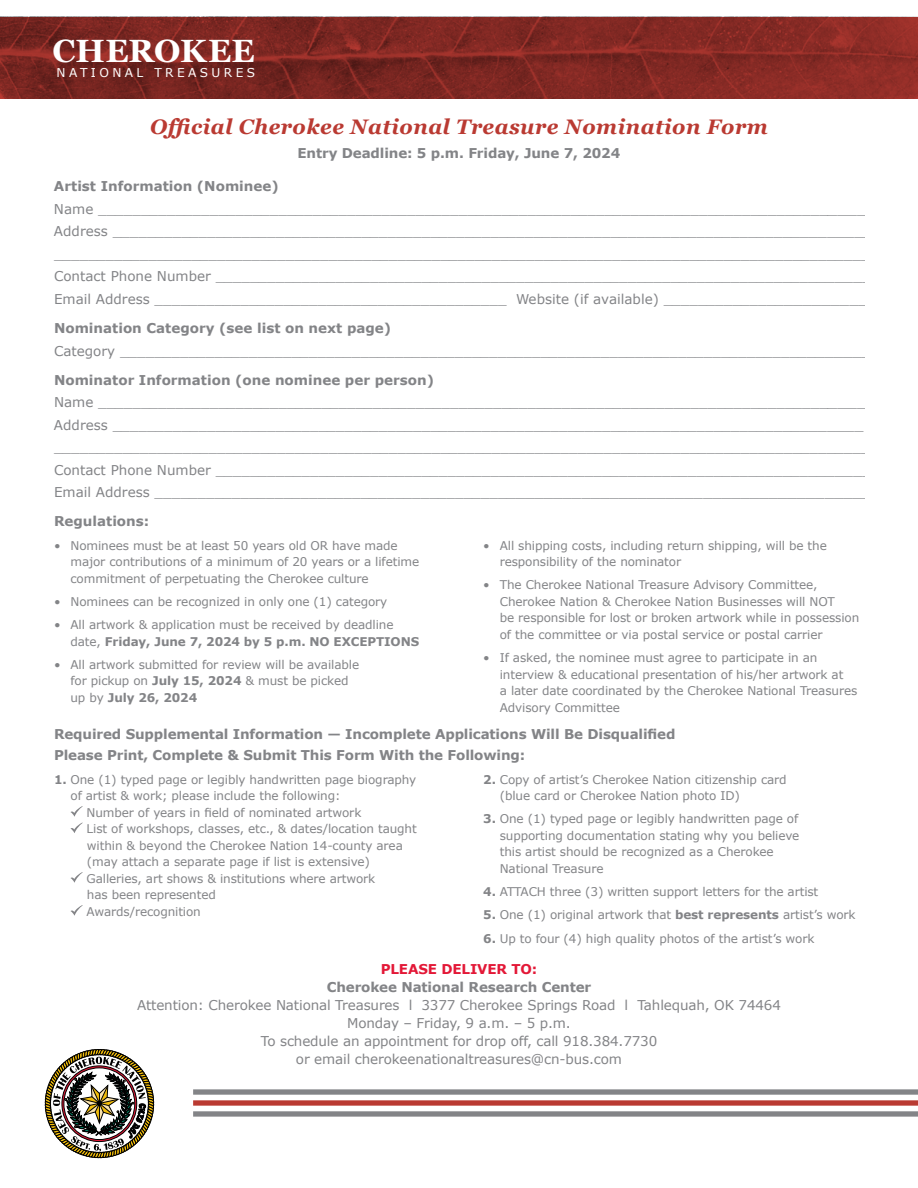
<style>
.page{position:relative;width:918px;height:1188px;background:#fff}
.page>*{position:absolute;margin:0;border:0;box-sizing:border-box;transform-origin:0 0}
.t1{font:700 32.25px "Georgia";color:#fff}
.t2{font:italic 700 21px "Georgia";letter-spacing:.02em;color:#ba3a32}
.t3{font:13.5px/22.5px "Verdana";letter-spacing:-.01em;color:#838487}
.t4{font:700 13.5px/21px "Verdana";letter-spacing:-.01em;color:#838487}
.t5{font:700 13.5px "Verdana";letter-spacing:-.01em;color:#e31837}
.t6{font:12.15px "Verdana";letter-spacing:.28em;color:#fff}
.t7{font:12px/16.5px "Verdana";letter-spacing:-.01em;color:#838487}
.s1{font-weight:700}
</style>
<div class="page">
<svg style="left:0;top:17px;width:918px;height:81px;background:#7f2823"></svg>
<div style="left:193px;top:1111px;width:725px;height:6px;background:#838487"></div>
<div style="left:193px;top:1100px;width:725px;height:6px;background:#ba3a32"></div>
<div style="left:193px;top:1089px;width:725px;height:6px;background:#838487"></div>
<svg style="left:45px;top:1049px;width:109px;height:109px"></svg>
<svg style="left:71px;top:806px;width:12px;height:27px"></svg>
<svg style="left:71px;top:872px;width:12px;height:11px"></svg>
<svg style="left:71px;top:905px;width:12px;height:11px"></svg>
<h1 class="t1" style="left:52px;top:27px;width:204px">CHEROKEE</h1>
<p class="t6" style="left:57px;top:65px;width:200px">NATIONAL TREASURES</p>
<h2 class="t2" style="left:150px;top:111px;width:619px">Official Cherokee National Treasure Nomination Form</h2>
<p class="t4" style="left:298px;top:143px;width:324px">Entry Deadline: 5 p.m. Friday, June 7, 2024</p>
<p class="t4" style="left:54px;top:176px;width:226px">Artist Information (Nominee)</p>
<p class="t3" style="left:54px;top:198px;width:820px">Name _________________________________________________________________________________________ Address ________________________________________________________________________________________ _______________________________________________________________________________________________ Contact Phone Number ____________________________________________________________________________ Email Address _________________________________________ Website (if available) _______________________</p>
<p class="t4" style="left:54px;top:318px;width:339px">Nomination Category (see list on next page)</p>
<p class="t3" style="left:54px;top:340px;width:819px">Category _______________________________________________________________________________________</p>
<p class="t4" style="left:54px;top:370px;width:382px">Nominator Information (one nominee per person)</p>
<p class="t3" style="left:54px;top:391px;width:819px">Name _________________________________________________________________________________________ Address _______________________________________________________________________________________ _______________________________________________________________________________________________ Contact Phone Number ____________________________________________________________________________ Email Address ________________________________________________________________________________</p>
<p class="t4" style="left:54px;top:511px;width:97px">Regulations:</p>
<p class="t7" style="left:70px;top:537px;width:350px;text-indent:-16px">• Nominees must be at least 50 years old OR have made major contributions of a minimum of 20 years or a lifetime commitment of perpetuating the Cherokee culture</p>
<p class="t7" style="left:54px;top:593px;width:335px">• Nominees can be recognized in only one (1) category</p>
<p class="t7" style="left:70px;top:617px;width:350px;text-indent:-16px">• All artwork &amp; application must be received by deadline date, <span class="s1">Friday, June 7, 2024 by 5 p.m. NO EXCEPTIONS</span></p>
<p class="t7" style="left:70px;top:656px;width:290px;text-indent:-16px">• All artwork submitted for review will be available for pickup on <span class="s1">July 15, 2024</span> &amp; must be picked up by <span class="s1">July 26, 2024</span></p>
<p class="t7" style="left:500px;top:537px;width:329px;text-indent:-16px">• All shipping costs, including return shipping, will be the responsibility of the nominator</p>
<p class="t7" style="left:500px;top:577px;width:361px;text-indent:-17px">• The Cherokee National Treasure Advisory Committee, Cherokee Nation &amp; Cherokee Nation Businesses will NOT<br>be responsible for lost or broken artwork while in possession of the committee or via postal service or postal carrier</p>
<p class="t7" style="left:500px;top:650px;width:359px;text-indent:-16px">• If asked, the nominee must agree to participate in an interview &amp; educational presentation of his/her artwork at<br>a later date coordinated by the Cherokee National Treasures Advisory Committee</p>
<p class="t4" style="left:54px;top:724px;width:623px">Required Supplemental Information — Incomplete Applications Will Be Disqualified<br>Please Print, Complete &amp; Submit This Form With the Following:</p>
<p class="t7" style="left:54px;top:771px;width:364px"><span class="s1">1.</span> One (1) typed page or legibly handwritten page biography</p>
<p class="t7" style="left:71px;top:788px;width:272px">of artist &amp; work; please include the following:</p>
<p class="t7" style="left:87px;top:804px;width:276px">Number of years in field of nominated artwork</p>
<p class="t7" style="left:87px;top:821px;width:332px">List of workshops, classes, etc., &amp; dates/location taught</p>
<p class="t7" style="left:87px;top:837px;width:317px">within &amp; beyond the Cherokee Nation 14-county area</p>
<p class="t7" style="left:87px;top:854px;width:285px">(may attach a separate page if list is extensive)</p>
<p class="t7" style="left:87px;top:870px;width:290px">Galleries, art shows &amp; institutions where artwork</p>
<p class="t7" style="left:87px;top:887px;width:130px">has been represented</p>
<p class="t7" style="left:87px;top:903px;width:116px">Awards/recognition</p>
<p class="t7" style="left:500px;top:771px;width:288px;text-indent:-17px"><span class="s1">2.</span> Copy of artist’s Cherokee Nation citizenship card (blue card or Cherokee Nation photo ID)</p>
<p class="t7" style="left:500px;top:811px;width:301px;text-indent:-16px"><span class="s1">3.</span> One (1) typed page or legibly handwritten page of supporting documentation stating why you believe this artist should be recognized as a Cherokee National Treasure</p>
<p class="t7" style="left:483px;top:884px;width:337px"><span class="s1">4.</span> ATTACH three (3) written support letters for the artist</p>
<p class="t7" style="left:483px;top:907px;width:374px"><span class="s1">5.</span> One (1) original artwork that <span class="s1">best represents</span> artist’s work</p>
<p class="t7" style="left:483px;top:930px;width:333px"><span class="s1">6.</span> Up to four (4) high quality photos of the artist’s work</p>
<p class="t5" style="left:381px;top:960px;width:158px">PLEASE DELIVER TO:</p>
<p class="t4" style="left:327px;top:976px;width:266px">Cherokee National Research Center</p>
<p class="t3" style="left:137px;top:996px;width:645px;line-height:18px;text-align:center">Attention: Cherokee National Treasures l 3377 Cherokee Springs Road l Tahlequah, OK 74464<br>Monday – Friday, 9 a.m. – 5 p.m.<br>To schedule an appointment for drop off, call 918.384.7730<br>or email cherokeenationaltreasures@cn-bus.com</p>
</div>
